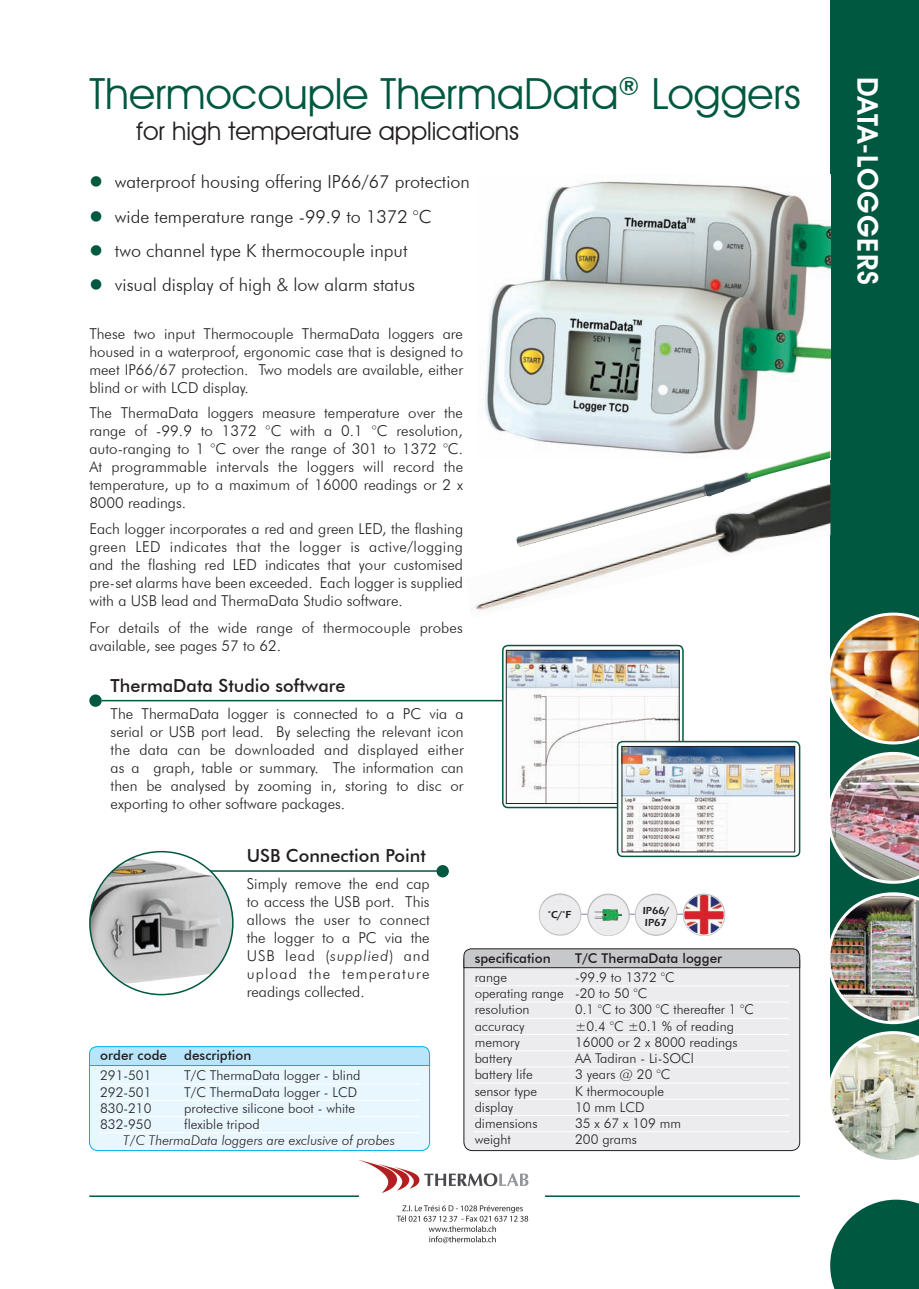
<style>
.page{position:relative;width:919px;height:1289px;background:#fff}
.page>*{position:absolute;margin:0;border:0;box-sizing:border-box;transform-origin:0 0}
.t1{font:42.9px "Avant Garde IT Cby BT";color:#005840}
.t2{font:600 28.5px "Avant Garde IT Cby BT";letter-spacing:.04em;color:#fff}
.t3{font:25.5px "Avant Garde IT Cby BT";color:#231f20}
.t4{font:300 18px "Futura BT";color:#231f20}
._2POINTS{font:500 18px "Futura BT";color:#231f20}
._3BODYTEXT{font:300 15px/18px "Futura BT";color:#231f20;text-align:justify}
._15SPECBOX{font:300 13.5px "Futura BT";color:#231f20}
._15SPECBOX-2{font:500 13.5px "Futura BT";color:#231f20}
.t5{font:italic 300 13.5px "Futura BT";color:#231f20}
.t6{font:600 10.5px "Eras ITC";color:#231f20}
.s1{color:#005840}
.s2{font-style:italic}
</style>
<div class="page">
<div style="left:830px;top:0;width:88px;height:1095px;background:#005840"></div>
<hr style="left:89px;top:1195px;width:306px;height:1px;background:#005840">
<hr style="left:493px;top:1195px;width:306px;height:1px;background:#005840">
<svg style="left:830px;top:1199px;width:88px;height:89px;background:#226e5a"></svg>
<img style="left:830px;top:612px;width:88px;height:132px">
<img style="left:830px;top:752px;width:88px;height:131px">
<img style="left:830px;top:892px;width:88px;height:132px">
<svg style="left:830px;top:1031px;width:88px;height:129px"></svg>
<img style="left:471px;top:547px;width:279px;height:63px">
<div style="left:89px;top:1052px;width:340px;height:98px;background:#e8f6fd;border-radius:9px"></div>
<hr style="left:99px;top:1083px;width:320px;height:1px;background:#fff">
<hr style="left:99px;top:1099px;width:320px;height:1px;background:#fff">
<hr style="left:99px;top:1116px;width:320px;height:1px;background:#fff">
<hr style="left:99px;top:1132px;width:320px;height:1px;background:#fff">
<div style="left:89px;top:1051px;width:340px;height:99px;border:1px solid #00aeef;border-radius:9px"></div>
<svg style="left:89px;top:1046px;width:341px;height:19px;background:#afe2f9"></svg>
<hr style="left:102px;top:700px;width:406px;height:1px;background:#005840">
<div style="left:90px;top:695px;width:11px;height:11px;background:#005840;border-radius:50%"></div>
<div style="left:89px;top:694px;width:13px;height:12px;border:2px solid #005840;border-radius:50%"></div>
<svg style="left:502px;top:645px;width:181px;height:162px"></svg>
<div style="left:502px;top:644px;width:181px;height:164px;border:2px solid #005840;border-radius:5px"></div>
<img style="left:508px;top:652px;width:169px;height:149px">
<div style="left:506px;top:650px;width:173px;height:153px;border:1px solid #231f20"></div>
<svg style="left:617px;top:741px;width:182px;height:115px"></svg>
<div style="left:616px;top:740px;width:184px;height:117px;border:2px solid #005840;border-radius:5px"></div>
<img style="left:623px;top:748px;width:169px;height:102px">
<div style="left:621px;top:746px;width:173px;height:106px;border:1px solid #231f20"></div>
<img style="left:485px;top:181px;width:345px;height:268px">
<img style="left:516px;top:449px;width:314px;height:98px">
<div style="left:437px;top:865px;width:11px;height:11px;background:#005840;border-radius:50%"></div>
<div style="left:436px;top:865px;width:13px;height:12px;border:2px solid #005840;border-radius:50%"></div>
<hr style="left:198px;top:870px;width:244px;height:1px;background:#005840">
<img style="left:90px;top:857px;width:143px;height:126px">
<div style="left:464px;top:952px;width:335px;height:198px;background:#ececee;border-radius:9px"></div>
<hr style="left:473px;top:985px;width:316px;height:1px;background:#fff">
<hr style="left:473px;top:1001px;width:316px;height:1px;background:#fff">
<hr style="left:473px;top:1017px;width:316px;height:1px;background:#fff">
<hr style="left:473px;top:1034px;width:316px;height:1px;background:#fff">
<hr style="left:473px;top:1050px;width:316px;height:1px;background:#fff">
<hr style="left:473px;top:1066px;width:316px;height:1px;background:#fff">
<hr style="left:473px;top:1082px;width:316px;height:1px;background:#fff">
<hr style="left:473px;top:1098px;width:316px;height:1px;background:#fff">
<hr style="left:473px;top:1115px;width:316px;height:1px;background:#fff">
<hr style="left:473px;top:1131px;width:316px;height:1px;background:#fff">
<div style="left:463px;top:951px;width:336px;height:199px;border:1px solid #231f20;border-radius:9px"></div>
<svg style="left:463px;top:948px;width:337px;height:19px;background:#bebfc1"></svg>
<hr style="left:575px;top:913px;width:145px;height:2px;background:#acadb1">
<img style="left:689px;top:893px;width:15px;height:7px">
<img style="left:684px;top:895px;width:39px;height:39px;border-radius:20px">
<img style="left:545px;top:893px;width:15px;height:7px">
<img style="left:593px;top:893px;width:15px;height:7px">
<img style="left:643px;top:893px;width:13px;height:5px">
<img style="left:594px;top:908px;width:28px;height:13px">
<img style="left:359px;top:1160px;width:186px;height:84px">
<p class="t1" style="left:89px;top:68px;width:713px">Thermocouple ThermaData<sup>®</sup> Loggers</p>
<p class="t3" style="left:136px;top:116px;width:384px">for high temperature applications</p>
<p class="t4" style="left:89px;top:171px;width:382px"><span class="s1">●</span> waterproof housing offering IP66/67 protection</p>
<p class="t4" style="left:89px;top:205px;width:344px"><span class="s1">●</span> wide temperature range -99.9 to 1372 °C</p>
<p class="t4" style="left:89px;top:240px;width:319px"><span class="s1">●</span> two channel type K thermocouple input</p>
<p class="t4" style="left:89px;top:274px;width:327px"><span class="s1">●</span> visual display of high &amp; low alarm status</p>
<p class="_3BODYTEXT" style="left:89px;top:324px;width:375px">These two input Thermocouple ThermaData loggers are housed in a waterproof, ergonomic case that is designed to meet IP66/67 protection. Two models are available, either blind or with LCD display.</p>
<p class="_3BODYTEXT" style="left:89px;top:403px;width:375px">The ThermaData loggers measure temperature over the range of -99.9 to 1372 °C with a 0.1 °C resolution, auto-ranging to 1 °C over the range of 301 to 1372 °C.<br>At programmable intervals the loggers will record the temperature, up to a maximum of 16000 readings or 2 x 8000 readings.</p>
<p class="_3BODYTEXT" style="left:89px;top:520px;width:375px">Each logger incorporates a red and green LED, the flashing green LED indicates that the logger is active/logging and the flashing red LED indicates that your customised pre-set alarms have been exceeded. Each logger is supplied with a USB lead and ThermaData Studio software.</p>
<p class="_3BODYTEXT" style="left:89px;top:618px;width:375px">For details of the wide range of thermocouple probes available, see pages 57 to 62.</p>
<p class="_2POINTS" style="left:111px;top:675px;width:236px">ThermaData Studio software</p>
<p class="_3BODYTEXT" style="left:111px;top:704px;width:354px">The ThermaData logger is connected to a PC via a serial or USB port lead. By selecting the relevant icon the data can be downloaded and displayed either as a graph, table or summary. The information can then be analysed by zooming in, storing to disc or exporting to other software packages.</p>
<p class="_2POINTS" style="left:247px;top:845px;width:180px">USB Connection Point</p>
<p class="_3BODYTEXT" style="left:247px;top:874px;width:184px">Simply remove the end cap to access the USB port. This allows the user to connect the logger to a PC via the USB lead (<span class="s2">supplied</span>) and upload the temperature readings collected.</p>
<p class="_15SPECBOX-2" style="left:100px;top:1047px;width:68px">order code</p>
<p class="_15SPECBOX-2" style="left:184px;top:1047px;width:69px">description</p>
<p class="_15SPECBOX" style="left:100px;top:1067px;width:53px">291-501</p>
<p class="_15SPECBOX" style="left:184px;top:1067px;width:178px">T/C ThermaData logger - blind</p>
<p class="_15SPECBOX" style="left:100px;top:1083px;width:53px">292-501</p>
<p class="_15SPECBOX" style="left:184px;top:1083px;width:174px">T/C ThermaData logger - LCD</p>
<p class="_15SPECBOX" style="left:100px;top:1099px;width:53px">830-210</p>
<p class="_15SPECBOX" style="left:184px;top:1099px;width:173px">protective silicone boot - white</p>
<p class="_15SPECBOX" style="left:100px;top:1115px;width:53px">832-950</p>
<p class="_15SPECBOX" style="left:184px;top:1115px;width:77px">flexible tripod</p>
<p class="t5" style="left:123px;top:1132px;width:273px">T/C ThermaData loggers are exclusive of probes</p>
<p class="t6" style="left:548px;top:908px;width:25px">°C/°F</p>
<p class="t6" style="left:642px;top:904px;width:28px">IP66/</p>
<p class="t6" style="left:645px;top:916px;width:24px">IP67</p>
<p class="_15SPECBOX-2" style="left:474px;top:949px;width:77px">specification</p>
<p class="_15SPECBOX-2" style="left:575px;top:949px;width:148px">T/C ThermaData logger</p>
<p class="_15SPECBOX" style="left:474px;top:969px;width:34px">range</p>
<p class="_15SPECBOX" style="left:575px;top:969px;width:101px">-99.9 to 1372 °C</p>
<p class="_15SPECBOX" style="left:474px;top:985px;width:174px">operating range -20 to 50 °C</p>
<p class="_15SPECBOX" style="left:474px;top:1001px;width:56px">resolution</p>
<p class="_15SPECBOX" style="left:575px;top:1001px;width:180px">0.1 °C to 300 °C thereafter 1 °C</p>
<p class="_15SPECBOX" style="left:474px;top:1017px;width:51px">accuracy</p>
<p class="_15SPECBOX" style="left:575px;top:1017px;width:160px">±0.4 °C ±0.1 % of reading</p>
<p class="_15SPECBOX" style="left:474px;top:1033px;width:47px">memory</p>
<p class="_15SPECBOX" style="left:575px;top:1033px;width:164px">16000 or 2 x 8000 readings</p>
<p class="_15SPECBOX" style="left:474px;top:1050px;width:39px">battery</p>
<p class="_15SPECBOX" style="left:575px;top:1050px;width:120px">AA Tadiran - Li-SOCl</p>
<p class="_15SPECBOX" style="left:474px;top:1066px;width:60px">battery life</p>
<p class="_15SPECBOX" style="left:575px;top:1066px;width:97px">3 years @ 20 °C</p>
<p class="_15SPECBOX" style="left:474px;top:1082px;width:64px">sensor type</p>
<p class="_15SPECBOX" style="left:575px;top:1082px;width:91px">K thermocouple</p>
<p class="_15SPECBOX" style="left:474px;top:1098px;width:40px">display</p>
<p class="_15SPECBOX" style="left:575px;top:1098px;width:71px">10 mm LCD</p>
<p class="_15SPECBOX" style="left:474px;top:1114px;width:64px">dimensions</p>
<p class="_15SPECBOX" style="left:575px;top:1114px;width:107px">35 x 67 x 109 mm</p>
<p class="_15SPECBOX" style="left:474px;top:1131px;width:38px">weight</p>
<p class="_15SPECBOX" style="left:575px;top:1131px;width:63px">200 grams</p>
<h2 class="t2" style="left:884px;top:77px;width:210px;rotate:90deg">DATA-LOGGERS</h2>
</div>
